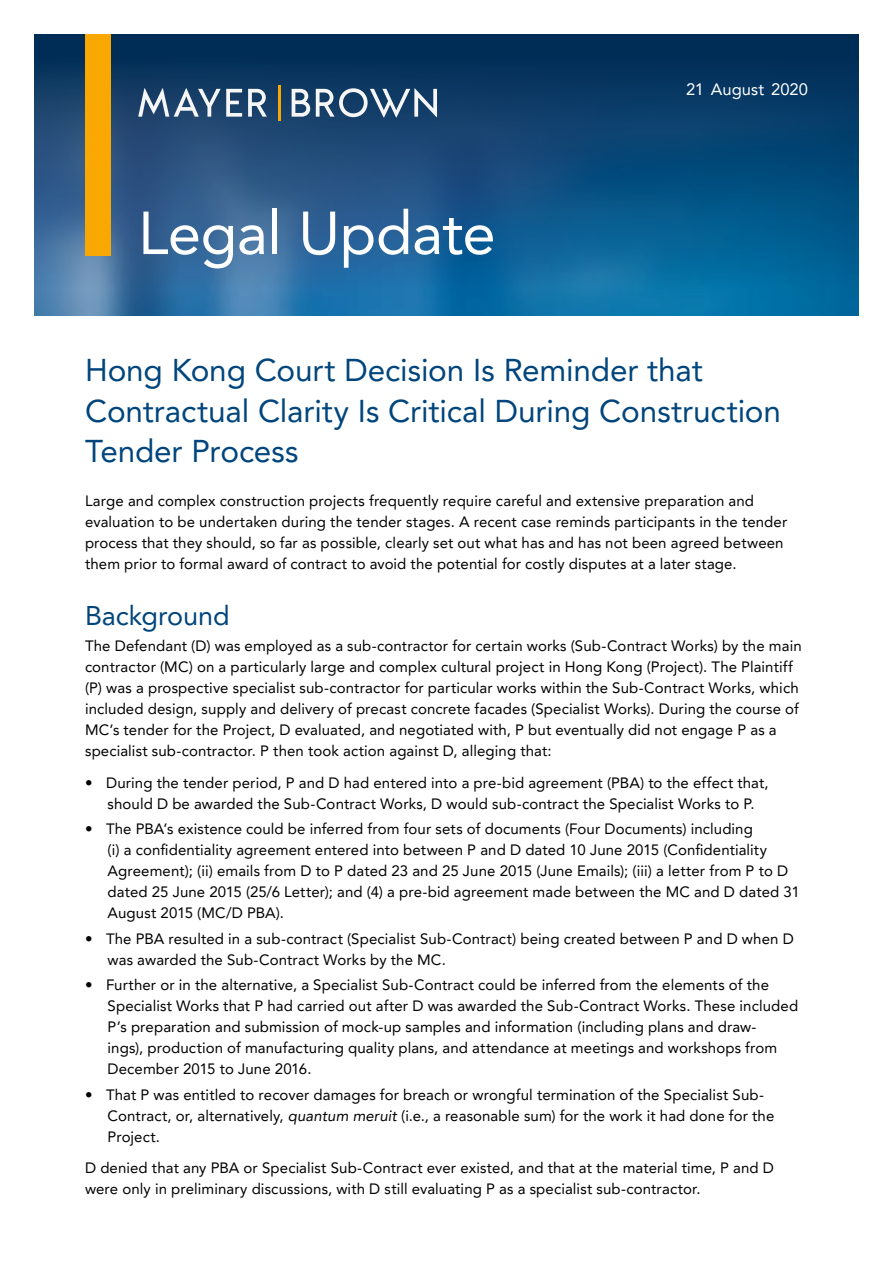
<style>
.page{position:relative;width:893px;height:1263px;background:#fff}
.page>*{position:absolute;margin:0;border:0;box-sizing:border-box;transform-origin:0 0}
.t1{font:60px "Avenir LT Pro";letter-spacing:-.01em;color:#fff}
.t2{font:31.5px/40.5px "Avenir LT Pro";letter-spacing:-.005em;color:#00457c}
.t3{font:27px "Avenir LT Pro";letter-spacing:-.005em;color:#00457c}
.t4{font:16.5px "Avenir LT Pro";color:#fff}
.t5{font:15px/21px "Avenir LT Pro";letter-spacing:.005em;color:#000}
.s1{font-style:italic}
</style>
<div class="page">
<svg style="left:34px;top:34px;width:825px;height:282px;background:#165180"></svg>
<svg style="left:138px;top:88px;width:104px;height:29px"></svg>
<svg style="left:248px;top:89px;width:19px;height:28px"></svg>
<svg style="left:292px;top:89px;width:18px;height:28px"></svg>
<svg style="left:316px;top:88px;width:121px;height:29px"></svg>
<hr style="left:278px;top:85px;width:2px;height:35px;background:#f8a800">
<div style="left:85px;top:34px;width:25px;height:221px;background:#f8a800"></div>
<h1 class="t1" style="left:138px;top:196px;width:359px">Legal Update</h1>
<p class="t4" style="left:686px;top:80px;width:123px">21 August 2020</p>
<h2 class="t2" style="left:85px;top:350px;width:697px">Hong Kong Court Decision Is Reminder that<br>Contractual Clarity Is Critical During Construction<br>Tender Process</h2>
<p class="t5" style="left:85px;top:490px;width:704px">Large and complex construction projects frequently require careful and extensive preparation and evaluation to be undertaken during the tender stages. A recent case reminds participants in the tender process that they should, so far as possible, clearly set out what has and has not been agreed between them prior to formal award of contract to avoid the potential for costly disputes at a later stage.</p>
<h3 class="t3" style="left:85px;top:599px;width:146px">Background</h3>
<p class="t5" style="left:85px;top:635px;width:718px">The Defendant (D) was employed as a sub-contractor for certain works (Sub-Contract Works) by the main contractor (MC) on a particularly large and complex cultural project in Hong Kong (Project). The Plaintiff (P) was a prospective specialist sub-contractor for particular works within the Sub-Contract Works, which included design, supply and delivery of precast concrete facades (Specialist Works). During the course of MC’s tender for the Project, D evaluated, and negotiated with, P but eventually did not engage P as a specialist sub-contractor. P then took action against D, alleging that:</p>
<p class="t5" style="left:85px;top:772px;width:685px;text-align:center">• During the tender period, P and D had entered into a pre-bid agreement (PBA) to the effect that, should D be awarded the Sub-Contract Works, D would sub-contract the Specialist Works to P.</p>
<p class="t5" style="left:108px;top:818px;width:694px;text-indent:-22px">• The PBA’s existence could be inferred from four sets of documents (Four Documents) including<br>(i) a confidentiality agreement entered into between P and D dated 10 June 2015 (Confidentiality Agreement); (ii) emails from D to P dated 23 and 25 June 2015 (June Emails); (iii) a letter from P to D dated 25 June 2015 (25/6 Letter); and (4) a pre-bid agreement made between the MC and D dated 31<br>August 2015 (MC/D PBA).</p>
<p class="t5" style="left:108px;top:928px;width:688px;text-indent:-22px">• The PBA resulted in a sub-contract (Specialist Sub-Contract) being created between P and D when D was awarded the Sub-Contract Works by the MC.</p>
<p class="t5" style="left:108px;top:974px;width:692px;text-indent:-22px">• Further or in the alternative, a Specialist Sub-Contract could be inferred from the elements of the Specialist Works that P had carried out after D was awarded the Sub-Contract Works. These included P’s preparation and submission of mock-up samples and information (including plans and draw-<br>ings), production of manufacturing quality plans, and attendance at meetings and workshops from December 2015 to June 2016.</p>
<p class="t5" style="left:108px;top:1084px;width:668px;text-indent:-22px">• That P was entitled to recover damages for breach or wrongful termination of the Specialist Sub-<br>Contract, or, alternatively, <span class="s1">quantum meruit</span> (i.e., a reasonable sum) for the work it had done for the<br>Project.</p>
<p class="t5" style="left:85px;top:1157px;width:690px">D denied that any PBA or Specialist Sub-Contract ever existed, and that at the material time, P and D were only in preliminary discussions, with D still evaluating P as a specialist sub-contractor.</p>
</div>
